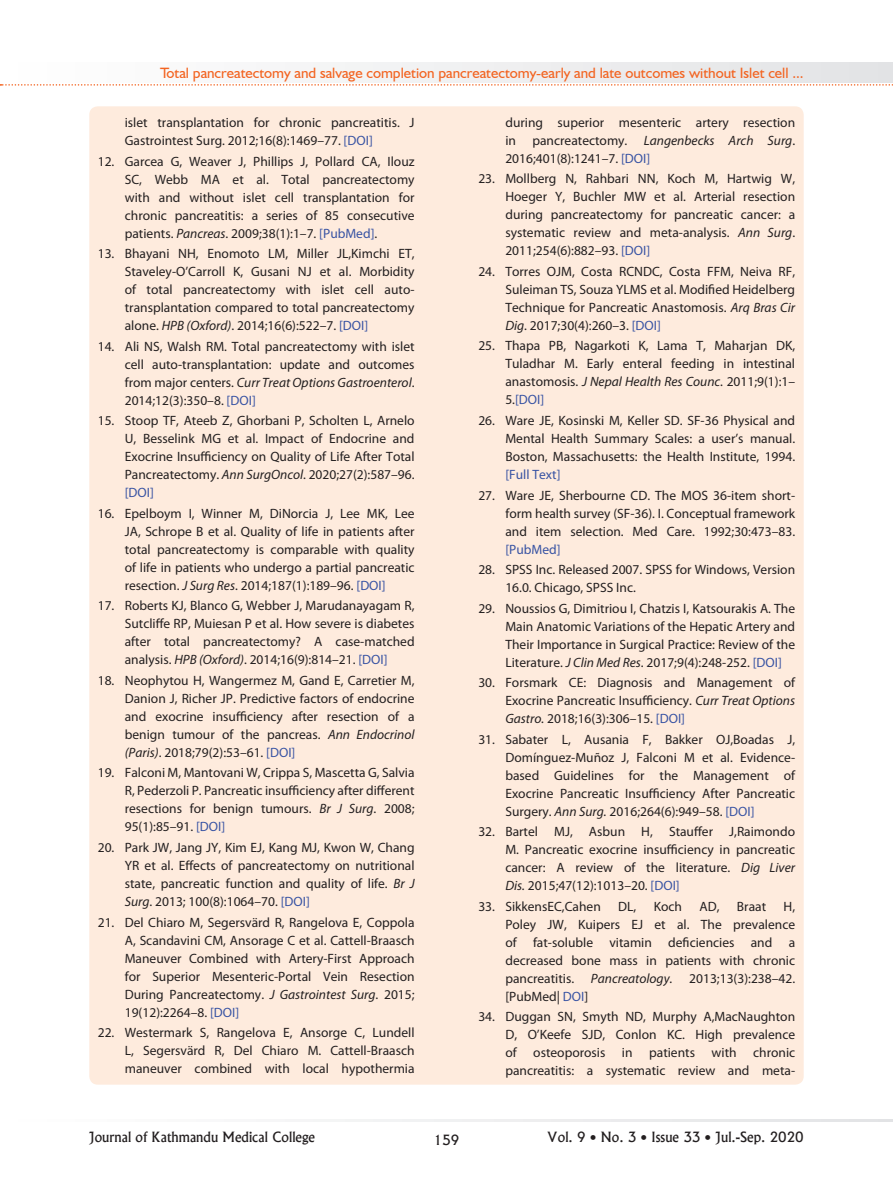
<style>
.page{position:relative;width:893px;height:1191px;background:#fff}
.page>*{position:absolute;margin:0;border:0;box-sizing:border-box;transform-origin:0 0}
.t1{font:15px "Humanist 521 BT";color:#f36421}
.t2{font:13.5px/18px "Myriad Pro";color:#231f20;text-align:justify}
.t3{font:13.5px "Alaska";color:#231f20}
.t4{font:13.5px "Myriad Pro";color:#3853a3}
.s1{color:#3853a3}
.s2{font-style:italic}
</style>
<div class="page">
<svg style="left:313px;top:1119px;width:580px;height:2px"></svg>
<svg style="left:0;top:63px;width:893px;height:23px"></svg>
<div style="left:89px;top:106px;width:715px;height:978px;background:#feebdd;border-radius:9px"></div>
<p class="t1" style="left:160px;top:63px;width:645px">Total pancreatectomy and salvage completion pancreatectomy-early and late outcomes without Islet cell ...</p>
<p class="t2" style="left:125px;top:113px;width:291px">islet transplantation for chronic pancreatitis. J<br>Gastrointest Surg. 2012;16(8):1469–77. <span class="s1">[DOI]</span></p>
<p class="t2" style="left:125px;top:152px;width:291px;text-indent:-27px">12. Garcea G, Weaver J, Phillips J, Pollard CA, Ilouz SC, Webb MA et al. Total pancreatectomy with and without islet cell transplantation for chronic pancreatitis: a series of 85 consecutive patients. <span class="s2">Pancreas</span>. 2009;38(1):1–7. <span class="s1">[PubMed]</span>.</p>
<p class="t2" style="left:125px;top:244px;width:291px;text-indent:-27px">13. Bhayani NH, Enomoto LM, Miller JL,Kimchi ET, Staveley-O’Carroll K, Gusani NJ et al. Morbidity of total pancreatectomy with islet cell auto&shy;transplantation compared to total pancreatectomy alone. <span class="s2">HPB (Oxford)</span>. 2014;16(6):522–7. <span class="s1">[DOI]</span></p>
<p class="t2" style="left:125px;top:337px;width:291px;text-indent:-27px">14. Ali NS, Walsh RM. Total pancreatectomy with islet cell auto-transplantation: update and outcomes from major centers. <span class="s2">Curr Treat Options Gastroenterol</span>.<br>2014;12(3):350–8. <span class="s1">[DOI]</span></p>
<p class="t2" style="left:125px;top:411px;width:291px;text-indent:-27px">15. Stoop TF, Ateeb Z, Ghorbani P, Scholten L, Arnelo U, Besselink MG et al. Impact of Endocrine and Exocrine Insufficiency on Quality of Life After Total Pancreatectomy. <span class="s2">Ann SurgOncol</span>. 2020;27(2):587–96. <span class="s1">[DOI]</span></p>
<p class="t2" style="left:125px;top:504px;width:291px;text-indent:-27px">16. Epelboym I, Winner M, DiNorcia J, Lee MK, Lee JA, Schrope B et al. Quality of life in patients after total pancreatectomy is comparable with quality of life in patients who undergo a partial pancreatic resection. <span class="s2">J Surg Res</span>. 2014;187(1):189–96. <span class="s1">[DOI]</span></p>
<p class="t2" style="left:125px;top:596px;width:291px;text-indent:-27px">17. Roberts KJ, Blanco G, Webber J, Marudanayagam R, Sutcliffe RP, Muiesan P et al. How severe is diabetes after total pancreatectomy? A case-matched analysis. <span class="s2">HPB (Oxford)</span>. 2014;16(9):814–21. <span class="s1">[DOI]</span></p>
<p class="t2" style="left:125px;top:671px;width:291px;text-indent:-27px">18. Neophytou H, Wangermez M, Gand E, Carretier M, Danion J, Richer JP. Predictive factors of endocrine and exocrine insufficiency after resection of a benign tumour of the pancreas. <span class="s2">Ann Endocrinol (Paris)</span>. 2018;79(2):53–61. <span class="s1">[DOI]</span></p>
<p class="t2" style="left:125px;top:763px;width:291px;text-indent:-27px">19. Falconi M, Mantovani W, Crippa S, Mascetta G, Salvia R, Pederzoli P. Pancreatic insufficiency after different resections for benign tumours. <span class="s2">Br J Surg</span>. 2008; 95(1):85–91. <span class="s1">[DOI]</span></p>
<p class="t2" style="left:125px;top:838px;width:291px;text-indent:-27px">20. Park JW, Jang JY, Kim EJ, Kang MJ, Kwon W, Chang YR et al. Effects of pancreatectomy on nutritional state, pancreatic function and quality of life. <span class="s2">Br J Surg</span>. 2013; 100(8):1064–70. <span class="s1">[DOI]</span></p>
<p class="t2" style="left:125px;top:913px;width:291px;text-indent:-27px">21. Del Chiaro M, Segersvärd R, Rangelova E, Coppola A, Scandavini CM, Ansorage C et al. Cattell-Braasch Maneuver Combined with Artery-First Approach for Superior Mesenteric-Portal Vein Resection During Pancreatectomy. <span class="s2">J Gastrointest Surg</span>. 2015; 19(12):2264–8. <span class="s1">[DOI]</span></p>
<p class="t2" style="left:125px;top:1023px;width:291px;text-indent:-27px">22. Westermark S, Rangelova E, Ansorge C, Lundell L, Segersvärd R, Del Chiaro M. Cattell-Braasch maneuver combined with local hypothermia</p>
<p class="t2" style="left:505px;top:113px;width:291px">during superior mesenteric artery resection in pancreatectomy. <span class="s2">Langenbecks Arch Surg</span>.<br>2016;401(8):1241–7. <span class="s1">[DOI]</span></p>
<p class="t2" style="left:505px;top:169px;width:291px;text-indent:-27px">23. Mollberg N, Rahbari NN, Koch M, Hartwig W, Hoeger Y, Buchler MW et al. Arterial resection during pancreatectomy for pancreatic cancer: a systematic review and meta-analysis. <span class="s2">Ann Surg</span>.<br>2011;254(6):882–93. <span class="s1">[DOI]</span></p>
<p class="t2" style="left:505px;top:262px;width:291px;text-indent:-27px">24. Torres OJM, Costa RCNDC, Costa FFM, Neiva RF, Suleiman TS, Souza YLMS et al. Modified Heidelberg Technique for Pancreatic Anastomosis. <span class="s2">Arq Bras Cir Dig</span>. 2017;30(4):260–3. <span class="s1">[DOI]</span></p>
<p class="t2" style="left:505px;top:337px;width:291px;text-indent:-27px">25. Thapa PB, Nagarkoti K, Lama T, Maharjan DK, Tuladhar M. Early enteral feeding in intestinal anastomosis. <span class="s2">J Nepal Health Res Counc</span>. 2011;9(1):1– 5.<span class="s1">[DOI]</span></p>
<p class="t2" style="left:505px;top:411px;width:291px;text-indent:-27px">26. Ware JE, Kosinski M, Keller SD. SF-36 Physical and Mental Health Summary Scales: a user’s manual.<br>Boston, Massachusetts: the Health Institute, 1994.</p>
<p class="t4" style="left:505px;top:466px;width:57px">[Full Text]</p>
<p class="t2" style="left:505px;top:486px;width:291px;text-indent:-27px">27. Ware JE, Sherbourne CD. The MOS 36-item short&shy;form health survey (SF-36). I. Conceptual framework and item selection. Med Care. 1992;30:473–83.</p>
<p class="t4" style="left:505px;top:540px;width:57px">[PubMed]</p>
<p class="t2" style="left:505px;top:560px;width:291px;text-indent:-27px">28. SPSS Inc. Released 2007. SPSS for Windows, Version<br>16.0. Chicago, SPSS Inc.</p>
<p class="t2" style="left:505px;top:599px;width:291px;text-indent:-27px">29. Noussios G, Dimitriou I, Chatzis I, Katsourakis A. The Main Anatomic Variations of the Hepatic Artery and Their Importance in Surgical Practice: Review of the Literature. <span class="s2">J Clin Med Res</span>. 2017;9(4):248-252. <span class="s1">[DOI]</span></p>
<p class="t2" style="left:505px;top:673px;width:291px;text-indent:-27px">30. Forsmark CE: Diagnosis and Management of Exocrine Pancreatic Insufficiency. <span class="s2">Curr Treat Options Gastro.</span> 2018;16(3):306–15. <span class="s1">[DOI]</span></p>
<p class="t2" style="left:505px;top:730px;width:291px;text-indent:-27px">31. Sabater L, Ausania F, Bakker OJ,Boadas J, Domínguez-Muñoz J, Falconi M et al. Evidence&shy;based Guidelines for the Management of Exocrine Pancreatic Insufficiency After Pancreatic Surgery. <span class="s2">Ann Surg.</span> 2016;264(6):949–58. <span class="s1">[DOI]</span></p>
<p class="t2" style="left:505px;top:822px;width:291px;text-indent:-27px">32. Bartel MJ, Asbun H, Stauffer J,Raimondo M. Pancreatic exocrine insufficiency in pancreatic cancer: A review of the literature. <span class="s2">Dig Liver Dis.</span> 2015;47(12):1013–20. <span class="s1">[DOI]</span></p>
<p class="t2" style="left:478px;top:897px;width:124px">33. SikkensEC,Cahen</p>
<p class="t2" style="left:618px;top:897px;width:20px">DL,</p>
<p class="t2" style="left:654px;top:897px;width:30px">Koch</p>
<p class="t2" style="left:699px;top:897px;width:22px">AD,</p>
<p class="t2" style="left:737px;top:897px;width:31px">Braat</p>
<p class="t2" style="left:505px;top:897px;width:291px;text-indent:278px">H, Poley JW, Kuipers EJ et al. The prevalence of fat-soluble vitamin deficiencies and a decreased bone mass in patients with chronic pancreatitis. <span class="s2">Pancreatology.</span> 2013;13(3):238–42. [PubMed| <span class="s1">DOI</span>]</p>
<p class="t2" style="left:505px;top:1007px;width:291px;text-indent:-27px">34. Duggan SN, Smyth ND, Murphy A,MacNaughton D, O’Keefe SJD, Conlon KC. High prevalence of osteoporosis in patients with chronic pancreatitis: a systematic review and meta-</p>
<p class="t3" style="left:89px;top:1129px;width:227px">Journal of Kathmandu Medical College</p>
<p class="t3" style="left:434px;top:1131px;width:27px">159</p>
<p class="t3" style="left:547px;top:1129px;width:258px">Vol. 9 • No. 3 • Issue 33 • Jul.-Sep. 2020</p>
</div>
